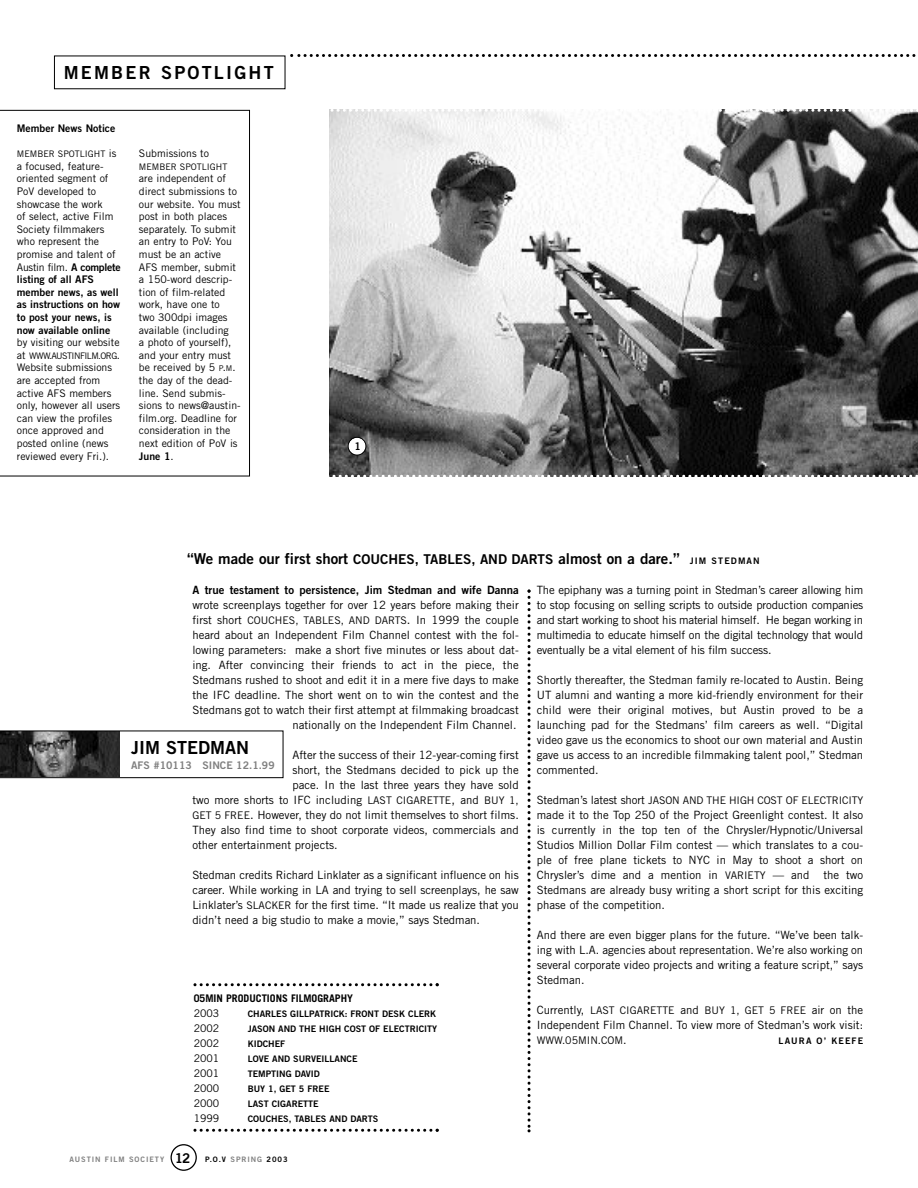
<style>
.page{position:relative;width:918px;height:1188px;background:#fff}
.page>*{position:absolute;margin:0;border:0;box-sizing:border-box;transform-origin:0 0}
.t1{font:18px "Trade Gothic Bold Two";letter-spacing:.12em;color:#000}
.t2{font:18px "Trade Gothic Bold Two";color:#000}
.t3{font:15px "Trade Gothic Bold Two";color:#000}
.t4{font:11.4px/15px "Trade Gothic";color:#000;text-align:justify}
.t5{font:11.4px "Trade Gothic Bold Two";color:#000}
.t6{font:10.5px/12.6px "Trade Gothic";color:#000}
.t7{font:10.5px/12.6px "Trade Gothic Bold Two";color:#000}
.t8{font:700 10.5px "Trade Gothic";color:#000}
.t9{font:10.5px "Trade Gothic Bold Two";color:#808080}
.t10{font:9px "Trade Gothic Bold Two";color:#000}
.t11{font:9px "Trade Gothic";color:#000}
.t12{font:9px "Trade Gothic";letter-spacing:-.06em;color:#000}
.t13{font:9px "Trade Gothic Bold Two";letter-spacing:.12em;color:#000}
.t14{font:7.5px "Trade Gothic Bold Two";letter-spacing:.12em;color:#808080}
.s1{font-size:10.5px}
.s2{font-family:"Trade Gothic Bold Two"}
.s3{font-size:7.8px}
.s4{font-family:"Trade Gothic"}
.s5{font-size:13.5px}
.s6{font-size:9px}
.s7{font-size:12px}
.s8{font-size:13.5px;color:#000}
.s9{color:#000}
.s10{font-size:11.4px}
</style>
<div class="page">
<svg style="left:0;top:110px;width:250px;height:366px"></svg>
<svg style="left:171px;top:1144px;width:26px;height:27px"></svg>
<svg style="left:528px;top:590px;width:3px;height:542px"></svg>
<svg style="left:0;top:730px;width:283px;height:48px"></svg>
<svg style="left:194px;top:983px;width:245px;height:3px"></svg>
<svg style="left:194px;top:1129px;width:245px;height:3px"></svg>
<svg style="left:290px;top:54px;width:628px;height:423px"></svg>
<h1 class="t1" style="left:64px;top:66px;width:211px">MEMBER SPOTLIGHT</h1>
<p class="t7" style="left:17px;top:123px;width:100px">Member News Notice</p>
<p class="t11" style="left:17px;top:151px;width:101px">MEMBER SPOTLIGHT <span class="s1">is</span></p>
<p class="t6" style="left:17px;top:161px;width:105px">a focused, feature&shy;oriented segment of<br>PoV developed to showcase the work<br>of select, active Film<br>Society filmmakers who represent the promise and talent of<br>Austin film. <span class="s2">A complete</span></p>
<p class="t7" style="left:17px;top:274px;width:105px">listing of all AFS member news, as well as instructions on how to post your news, is now available online</p>
<p class="t6" style="left:17px;top:337px;width:104px">by visiting our website</p>
<p class="t12" style="left:17px;top:352px;width:105px"><span class="s1">at</span> WWW.AUSTINFILM.ORG<span class="s1">.</span></p>
<p class="t6" style="left:17px;top:362px;width:105px">Website submissions are accepted from active AFS members only, however all users can view the profiles once approved and posted online (news reviewed every Fri.).</p>
<p class="t6" style="left:139px;top:148px;width:72px">Submissions to</p>
<p class="t11" style="left:139px;top:163px;width:90px">MEMBER SPOTLIGHT</p>
<p class="t6" style="left:139px;top:173px;width:103px">are independent of direct submissions to our website. You must post in both places separately. To submit an entry to PoV: You must be an active<br>AFS member, submit a 150-word descrip&shy;tion of film-related work, have one to<br>two 300dpi images available (including<br>a photo of yourself), and your entry must be received by 5 <span class="s3">P</span>.<span class="s3">M</span>. the day of the dead&shy;line. Send submis&shy;sions to news@austin&shy;film.org. Deadline for consideration in the next edition of PoV is</p>
<p class="t7" style="left:139px;top:450px;width:36px">June 1<span class="s4">.</span></p>
<p class="t7" style="left:354px;top:441px;width:8px">1</p>
<h2 class="t3" style="left:187px;top:553px;width:574px">“We made our first short <span class="s5">COUCHES, TABLES, AND DARTS</span> almost on a dare.” <span class="s6">JIM STEDMAN</span></h2>
<p class="t5" style="left:192px;top:586px;width:328px">A true testament to persistence, Jim Stedman and wife Danna</p>
<p class="t4" style="left:192px;top:599px;width:328px;text-align:right">wrote screenplays together for over 12 years before making their first short <span class="s1">COUCHES, TABLES, AND DARTS</span><span class="s7">.</span> In 1999 the couple heard about an Independent Film Channel contest with the fol&shy;lowing parameters: make a short five minutes or less about dat&shy;ing. After convincing their friends to act in the piece, the Stedmans rushed to shoot and edit it in a mere five days to make the IFC deadline. The short went on to win the contest and the Stedmans got to watch their first attempt at filmmaking broadcast nationally on the Independent Film Channel.</p>
<p class="t4" style="left:292px;top:749px;width:228px">After the success of their 12-year-coming first</p>
<p class="t4" style="left:292px;top:764px;width:228px">short, the Stedmans decided to pick up the</p>
<p class="t4" style="left:292px;top:779px;width:228px">pace. In the last three years they have sold</p>
<p class="t4" style="left:192px;top:794px;width:328px">two more shorts to IFC including <span class="s1">LAST CIGARETTE</span><span class="s7">,</span> and <span class="s1">BUY 1,</span></p>
<p class="t4" style="left:192px;top:809px;width:328px"><span class="s1">GET 5 FREE</span><span class="s7">.</span> However, they do not limit themselves to short films.</p>
<p class="t4" style="left:192px;top:824px;width:328px">They also find time to shoot corporate videos, commercials and</p>
<p class="t4" style="left:192px;top:839px;width:147px">other entertainment projects.</p>
<p class="t4" style="left:192px;top:869px;width:328px">Stedman credits Richard Linklater as a significant influence on his career. While working in LA and trying to sell screenplays, he saw Linklater’s <span class="s1">SLACKER</span> for the first time. “It made us realize that you didn’t need a big studio to make a movie,” says Stedman.</p>
<h1 class="t2" style="left:131px;top:741px;width:119px">JIM STEDMAN</h1>
<p class="t9" style="left:131px;top:761px;width:145px">AFS #10113 SINCE 12.1.99</p>
<p class="t8" style="left:194px;top:995px;width:161px">05MIN PRODUCTIONS FILMOGRAPHY</p>
<p class="t6" style="left:194px;top:1008px;width:27px">2003</p>
<p class="t10" style="left:248px;top:1011px;width:190px">CHARLES GILLPATRICK: FRONT DESK CLERK</p>
<p class="t6" style="left:194px;top:1023px;width:27px">2002</p>
<p class="t10" style="left:248px;top:1026px;width:191px">JASON AND THE HIGH COST OF ELECTRICITY</p>
<p class="t6" style="left:194px;top:1038px;width:27px">2002</p>
<p class="t10" style="left:248px;top:1041px;width:39px">KIDCHEF</p>
<p class="t6" style="left:194px;top:1053px;width:27px">2001</p>
<p class="t10" style="left:248px;top:1056px;width:111px">LOVE AND SURVEILLANCE</p>
<p class="t6" style="left:194px;top:1068px;width:27px">2001</p>
<p class="t10" style="left:248px;top:1071px;width:74px">TEMPTING DAVID</p>
<p class="t6" style="left:194px;top:1083px;width:27px">2000</p>
<p class="t10" style="left:248px;top:1086px;width:83px">BUY 1, GET 5 FREE</p>
<p class="t6" style="left:194px;top:1098px;width:27px">2000</p>
<p class="t10" style="left:248px;top:1101px;width:73px">LAST CIGARETTE</p>
<p class="t6" style="left:194px;top:1113px;width:27px">1999</p>
<p class="t10" style="left:248px;top:1116px;width:132px">COUCHES, TABLES AND DARTS</p>
<p class="t14" style="left:69px;top:1156px;width:220px">AUSTIN FILM SOCIETY <span class="s8">12</span> <span class="s9">P.O.V</span> SPRING <span class="s9">2003</span></p>
<p class="t4" style="left:537px;top:584px;width:328px">The epiphany was a turning point in Stedman’s career allowing him to stop focusing on selling scripts to outside production companies and start working to shoot his material himself. He began working in multimedia to educate himself on the digital technology that would eventually be a vital element of his film success.</p>
<p class="t4" style="left:537px;top:674px;width:328px">Shortly thereafter, the Stedman family re-located to Austin. Being UT alumni and wanting a more kid-friendly environment for their child were their original motives, but Austin proved to be a launching pad for the Stedmans’ film careers as well. “Digital video gave us the economics to shoot our own material and Austin gave us access to an incredible filmmaking talent pool,” Stedman commented.</p>
<p class="t6" style="left:537px;top:795px;width:328px"><span class="s10">Stedman’s latest short</span> JASON AND THE HIGH COST OF ELECTRICITY</p>
<p class="t4" style="left:537px;top:809px;width:328px">made it to the Top 250 of the Project Greenlight contest. It also is currently in the top ten of the Chrysler/Hypnotic/Universal Studios Million Dollar Film contest — which translates to a cou&shy;ple of free plane tickets to NYC in May to shoot a short on Chrysler’s dime and a mention in <span class="s1">VARIETY</span> — and the two Stedmans are already busy writing a short script for this exciting phase of the competition.</p>
<p class="t4" style="left:537px;top:929px;width:328px">And there are even bigger plans for the future. “We’ve been talk&shy;ing with L.A. agencies about representation. We’re also working on several corporate video projects and writing a feature script,” says Stedman.</p>
<p class="t6" style="left:537px;top:1005px;width:328px"><span class="s10">Currently,</span> LAST CIGARETTE <span class="s10">and</span> BUY 1, GET 5 FREE <span class="s10">air on the</span></p>
<p class="t4" style="left:537px;top:1019px;width:328px">Independent Film Channel. To view more of Stedman’s work visit:</p>
<p class="t6" style="left:537px;top:1035px;width:91px">WWW.05MIN.COM<span class="s10">.</span></p>
<p class="t13" style="left:779px;top:1038px;width:86px">LAURA O’ KEEFE</p>
</div>
